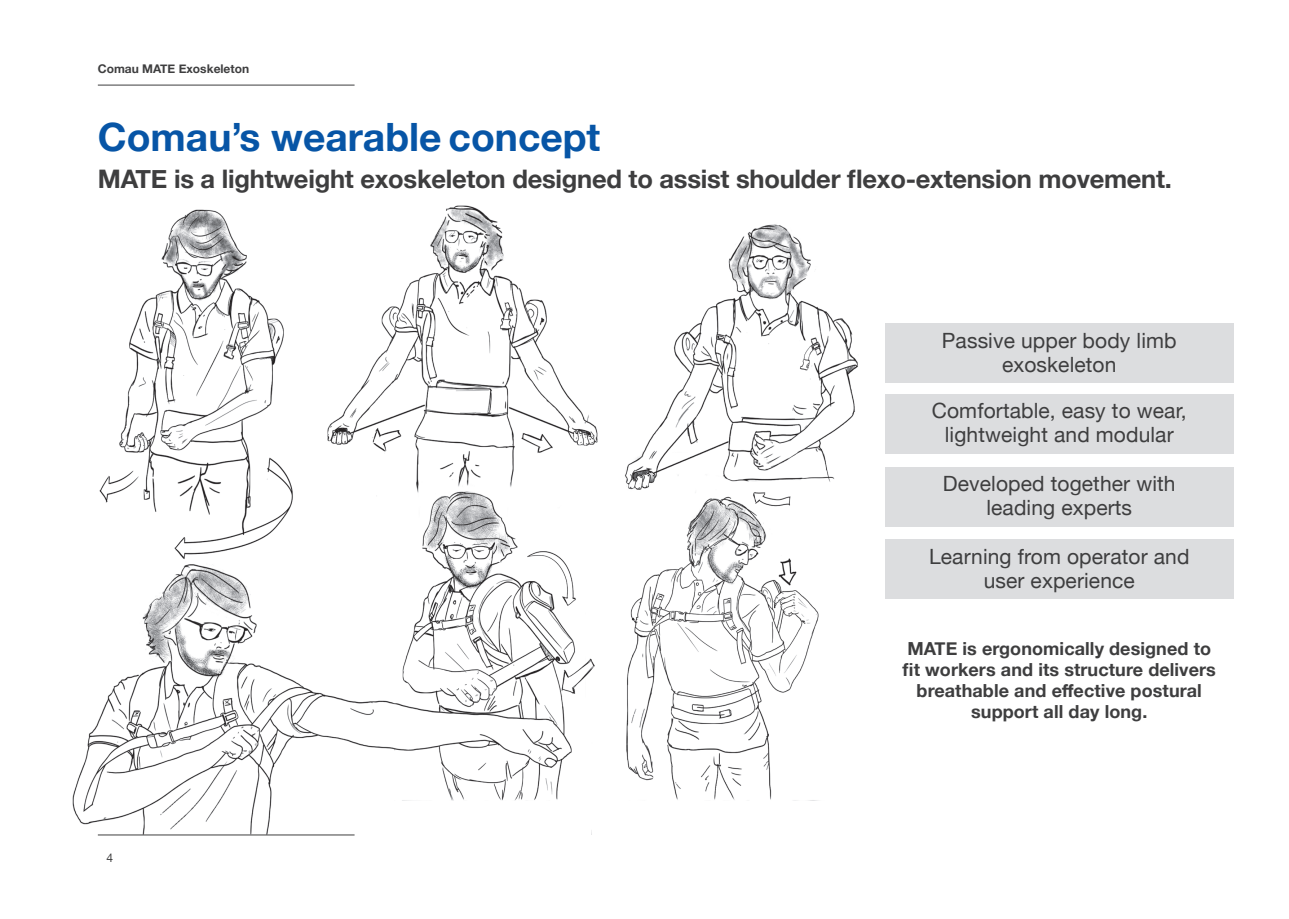
<style>
.page{position:relative;width:1289px;height:919px;background:#fff}
.page>*{position:absolute;margin:0;border:0;box-sizing:border-box;transform-origin:0 0}
.t1{font:700 39px "Helvetica Neue";color:#0755a6}
.t2{font:700 25.5px "Helvetica Neue";letter-spacing:-.01em;color:#3e3e3f}
.t3{font:21px "Helvetica Neue";letter-spacing:.005em;color:#3e3e3f}
.t4{font:700 18px/21px "Helvetica Neue";letter-spacing:.005em;color:#3e3e3f;text-align:center}
.t5{font:700 12px "Helvetica Neue";color:#3e3e3f}
.t6{font:12px "Helvetica Neue";color:#3e3e3f}
</style>
<div class="page">
<hr style="left:98px;top:85px;width:256px;height:1px;background:#3e3e3f">
<hr style="left:98px;top:834px;width:256px;height:1px;background:#3e3e3f">
<div style="left:884px;top:323px;width:349px;height:60px;background:#dcdddf"></div>
<div style="left:884px;top:394px;width:349px;height:59px;background:#dcdddf"></div>
<div style="left:884px;top:466px;width:349px;height:60px;background:#dcdddf"></div>
<div style="left:884px;top:539px;width:349px;height:60px;background:#dcdddf"></div>
<img style="left:72px;top:205px;width:786px;height:629px">
<p class="t5" style="left:98px;top:59px;width:153px">Comau MATE Exoskeleton</p>
<p class="t1" style="left:98px;top:106px;width:504px">Comau’s wearable concept</p>
<p class="t2" style="left:98px;top:158px;width:1075px">MATE is a lightweight exoskeleton designed to assist shoulder flexo-extension movement.</p>
<p class="t3" style="left:941px;top:325px;width:236px">Passive upper body limb</p>
<p class="t3" style="left:1002px;top:349px;width:116px">exoskeleton</p>
<p class="t3" style="left:931px;top:396px;width:256px">Comfortable, easy to wear,</p>
<p class="t3" style="left:944px;top:420px;width:230px">lightweight and modular</p>
<p class="t3" style="left:942px;top:468px;width:234px">Developed together with</p>
<p class="t3" style="left:986px;top:492px;width:147px">leading experts</p>
<p class="t3" style="left:929px;top:541px;width:262px">Learning from operator and</p>
<p class="t3" style="left:983px;top:565px;width:153px">user experience</p>
<p class="t6" style="left:106px;top:848px;width:8px">4</p>
<p class="t4" style="left:902px;top:638px;width:315px">MATE is ergonomically designed to fit workers and its structure delivers breathable and effective postural support all day long.</p>
</div>
